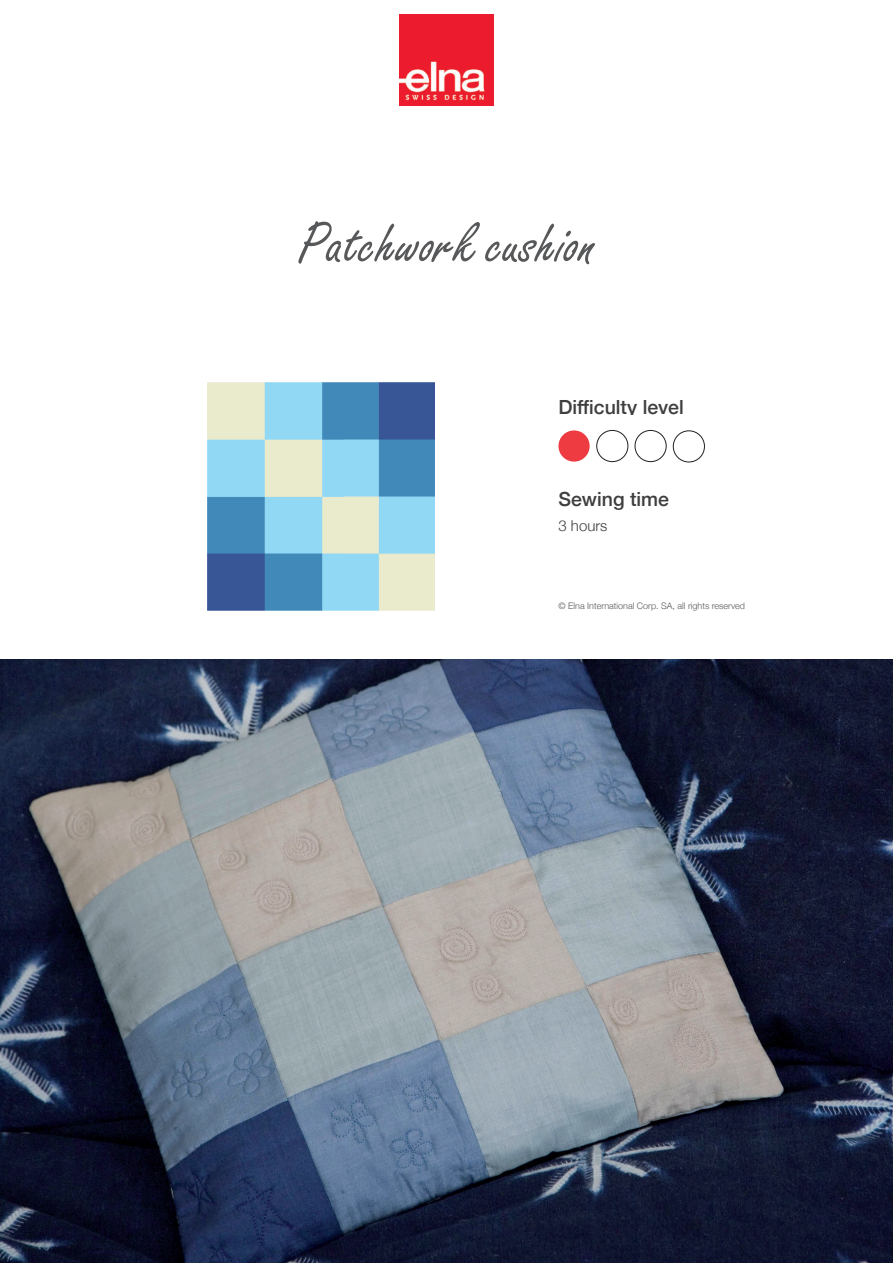
<style>
.page{position:relative;width:893px;height:1263px;background:#fff}
.page>*{position:absolute;margin:0;border:0;box-sizing:border-box;transform-origin:0 0}
.t1{font:60px "Freestyle Script Std";color:#57585a}
.t2{font:500 19.5px "Helvetica Neue";color:#3e3e3f}
.t3{font:300 15px "Helvetica Neue";color:#3e3e3f}
.t4{font:300 9px "Helvetica Neue";color:#57585a}
</style>
<div class="page">
<img style="left:400px;top:15px;width:93px;height:90px">
<img style="left:0;top:659px;width:893px;height:604px">
<div style="left:558px;top:430px;width:32px;height:32px;background:#ee3a41;border-radius:50%"></div>
<div style="left:596px;top:430px;width:32px;height:32px;border:1px solid #231f20;border-radius:50%"></div>
<div style="left:635px;top:430px;width:32px;height:32px;border:1px solid #231f20;border-radius:50%"></div>
<div style="left:673px;top:430px;width:32px;height:32px;border:1px solid #231f20;border-radius:50%"></div>
<img style="left:208px;top:383px;width:227px;height:227px">
<h1 class="t1" style="left:298px;top:208px;width:298px">Patchwork cushion</h1>
<h2 class="t2" style="left:558px;top:391px;width:127px">Difficulty level</h2>
<h2 class="t2" style="left:558px;top:483px;width:112px">Sewing time</h2>
<h3 class="t3" style="left:558px;top:513px;width:50px">3 hours</h3>
<p class="t4" style="left:558px;top:598px;width:188px">© Elna International Corp. SA, all rights reserved</p>
</div>
